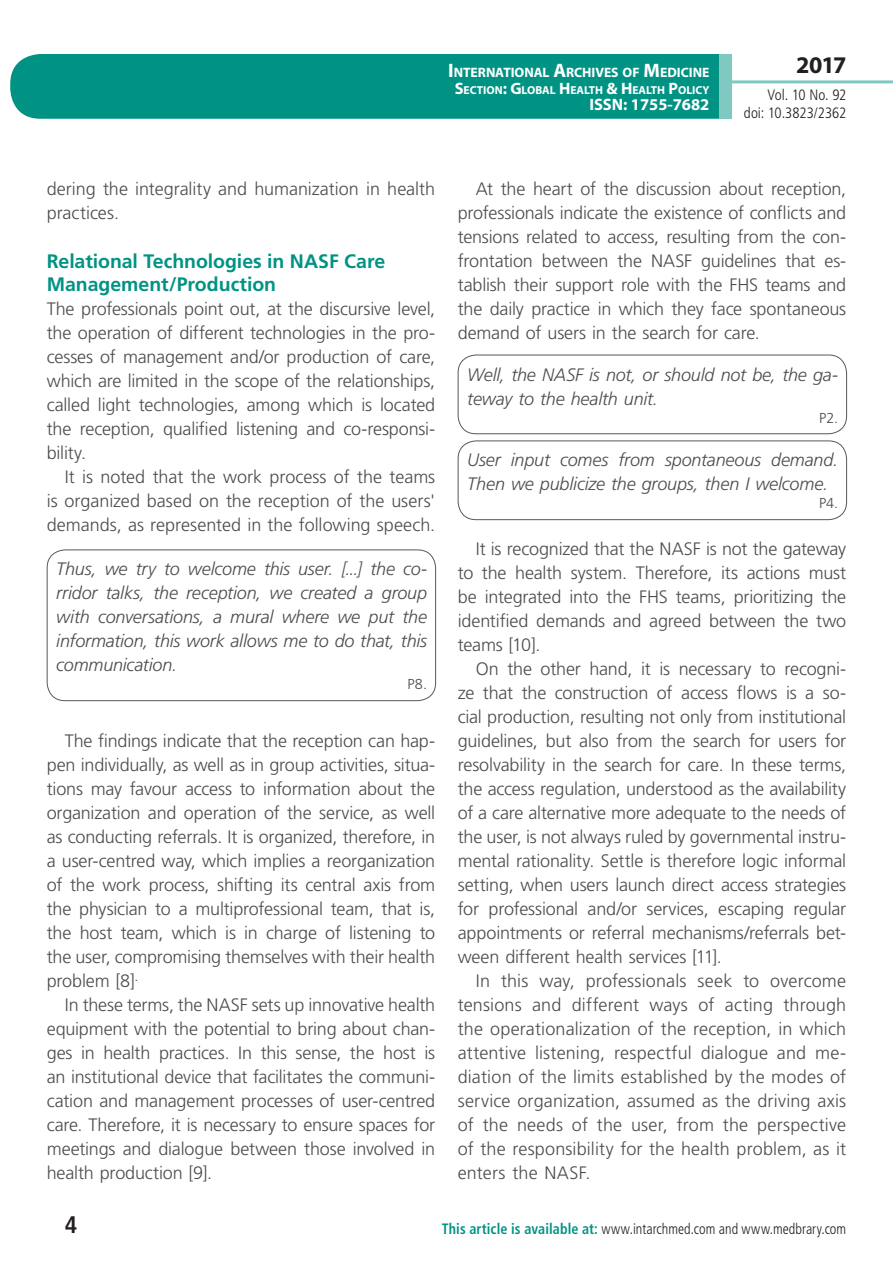
<style>
.page{position:relative;width:893px;height:1263px;background:#fff}
.page>*{position:absolute;margin:0;border:0;box-sizing:border-box;transform-origin:0 0}
.t1{font:700 24px "Myriad Pro";color:#231f20}
.t2{font:700 condensed 24px "Frutiger LT Std";color:#231f20}
.t3{font:700 19.5px/22.5px "Frutiger LT Std";letter-spacing:-.005em;color:#009384}
.t4{font:300 18px/24px "Frutiger LT Std";letter-spacing:-.01em;color:#4b4c4d;text-align:justify}
.t5{font:italic 300 18px/24px "Frutiger LT Std";letter-spacing:-.01em;color:#4b4c4d}
.t6{font:700 16.5px "Myriad Pro";color:#fff}
.t7{font:300 condensed 15px "Frutiger LT Std";color:#231f20;scale:.94 1}
.t8{font:300 condensed 15px/18px "Frutiger LT Std";color:#231f20;text-align:right}
.t9{font:300 14.4px "Frutiger LT Std";color:#4b4c4d}
.t10{font:700 13.65px "Myriad Pro";letter-spacing:-.005em;color:#fff}
.t11{font:700 11.55px "Myriad Pro";color:#fff}
.s1{font-size:19.5px}
.s2{font-size:16.5px}
.s3{font-weight:700;color:#009384}
</style>
<div class="page">
<div style="left:10px;top:54px;width:775px;height:65px;background:#009384;border-radius:30px"></div>
<div style="left:732px;top:0;width:161px;height:157px;background:#fff"></div>
<hr style="left:730px;top:80px;width:163px;height:3px;background:#80c9c2">
<div style="left:719px;top:54px;width:13px;height:65px;background:#80c9c2"></div>
<div style="left:47px;top:549px;width:389px;height:152px;border:1px solid #57585a;border-radius:18px"></div>
<div style="left:458px;top:355px;width:389px;height:79px;border:1px solid #57585a;border-radius:18px"></div>
<div style="left:458px;top:440px;width:389px;height:80px;border:1px solid #57585a;border-radius:18px"></div>
<p class="t10" style="left:448px;top:64px;width:263px"><span class="s1">I</span>NTERNATIONAL <span class="s1">A</span>RCHIVES OF <span class="s1">M</span>EDICINE</p>
<p class="t11" style="left:455px;top:82px;width:256px"><span class="s2">S</span>ECTION<span class="s2">: G</span>LOBAL <span class="s2">H</span> EALTH <span class="s2">&amp; H</span> EALTH <span class="s2">P</span>OLICY</p>
<p class="t6" style="left:589px;top:94px;width:122px">ISSN: 1755-7682</p>
<h1 class="t1" style="left:796px;top:49px;width:52px">2017</h1>
<p class="t8" style="left:744px;top:86px;width:104px">Vol. 10 No. 92 doi: 10.3823/2362</p>
<p class="t4" style="left:47px;top:177px;width:390px">dering the integrality and humanization in health practices.</p>
<p class="t3" style="left:47px;top:250px;width:340px">Relational Technologies in NASF Care<br>Management/Production</p>
<p class="t4" style="left:47px;top:297px;width:390px">The professionals point out, at the discursive level, the operation of different technologies in the pro&shy;cesses of management and/or production of care, which are limited in the scope of the relationships, called light technologies, among which is located the reception, qualified listening and co-responsi&shy;bility.</p>
<p class="t4" style="left:47px;top:465px;width:390px;text-indent:18px">It is noted that the work process of the teams is organized based on the reception of the users' demands, as represented in the following speech.</p>
<p class="t5" style="left:56px;top:557px;width:372px;text-align:justify">Thus, we try to welcome this user. [...] the co&shy;rridor talks, the reception, we created a group with conversations, a mural where we put the information, this work allows me to do that, this communication.</p>
<p class="t9" style="left:407px;top:676px;width:21px">P8.</p>
<p class="t4" style="left:47px;top:729px;width:390px;text-indent:18px">The findings indicate that the reception can hap&shy;pen individually, as well as in group activities, situa&shy;tions may favour access to information about the organization and operation of the service, as well as conducting referrals. It is organized, therefore, in a user-centred way, which implies a reorganization of the work process, shifting its central axis from the physician to a multiprofessional team, that is, the host team, which is in charge of listening to the user, compromising themselves with their health problem [8]<sup>.</sup></p>
<p class="t4" style="left:47px;top:993px;width:390px;text-indent:18px">In these terms, the NASF sets up innovative health equipment with the potential to bring about chan&shy;ges in health practices. In this sense, the host is an institutional device that facilitates the communi&shy;cation and management processes of user-centred care. Therefore, it is necessary to ensure spaces for meetings and dialogue between those involved in health production [9].</p>
<p class="t4" style="left:458px;top:177px;width:390px;text-indent:18px">At the heart of the discussion about reception, professionals indicate the existence of conflicts and tensions related to access, resulting from the con&shy;frontation between the NASF guidelines that es&shy;tablish their support role with the FHS teams and the daily practice in which they face spontaneous demand of users in the search for care.</p>
<p class="t5" style="left:467px;top:363px;width:372px">Well, the NASF is not, or should not be, the ga&shy;teway to the health unit.</p>
<p class="t9" style="left:819px;top:409px;width:20px">P2.</p>
<p class="t5" style="left:467px;top:448px;width:372px">User input comes from spontaneous demand.<br>Then we publicize the groups, then I welcome.</p>
<p class="t9" style="left:819px;top:495px;width:20px">P4.</p>
<p class="t4" style="left:458px;top:537px;width:390px;text-indent:18px">It is recognized that the NASF is not the gateway to the health system. Therefore, its actions must be integrated into the FHS teams, prioritizing the identified demands and agreed between the two teams [10].</p>
<p class="t4" style="left:458px;top:657px;width:390px;text-indent:18px">On the other hand, it is necessary to recogni&shy;ze that the construction of access flows is a so&shy;cial production, resulting not only from institutional guidelines, but also from the search for users for resolvability in the search for care. In these terms, the access regulation, understood as the availability of a care alternative more adequate to the needs of the user, is not always ruled by governmental instru&shy;mental rationality. Settle is therefore logic informal setting, when users launch direct access strategies for professional and/or services, escaping regular appointments or referral mechanisms/referrals bet&shy;ween different health services [11].</p>
<p class="t4" style="left:458px;top:969px;width:390px;text-indent:18px">In this way, professionals seek to overcome tensions and different ways of acting through the operationalization of the reception, in which attentive listening, respectful dialogue and me&shy;diation of the limits established by the modes of service organization, assumed as the driving axis of the needs of the user, from the perspective of the responsibility for the health problem, as it enters the NASF.</p>
<h1 class="t2" style="left:65px;top:1210px;width:14px">4</h1>
<p class="t7" style="left:442px;top:1220px;width:432px"><span class="s3">This article is available at:</span> www.intarchmed.com and www.medbrary.com</p>
</div>
